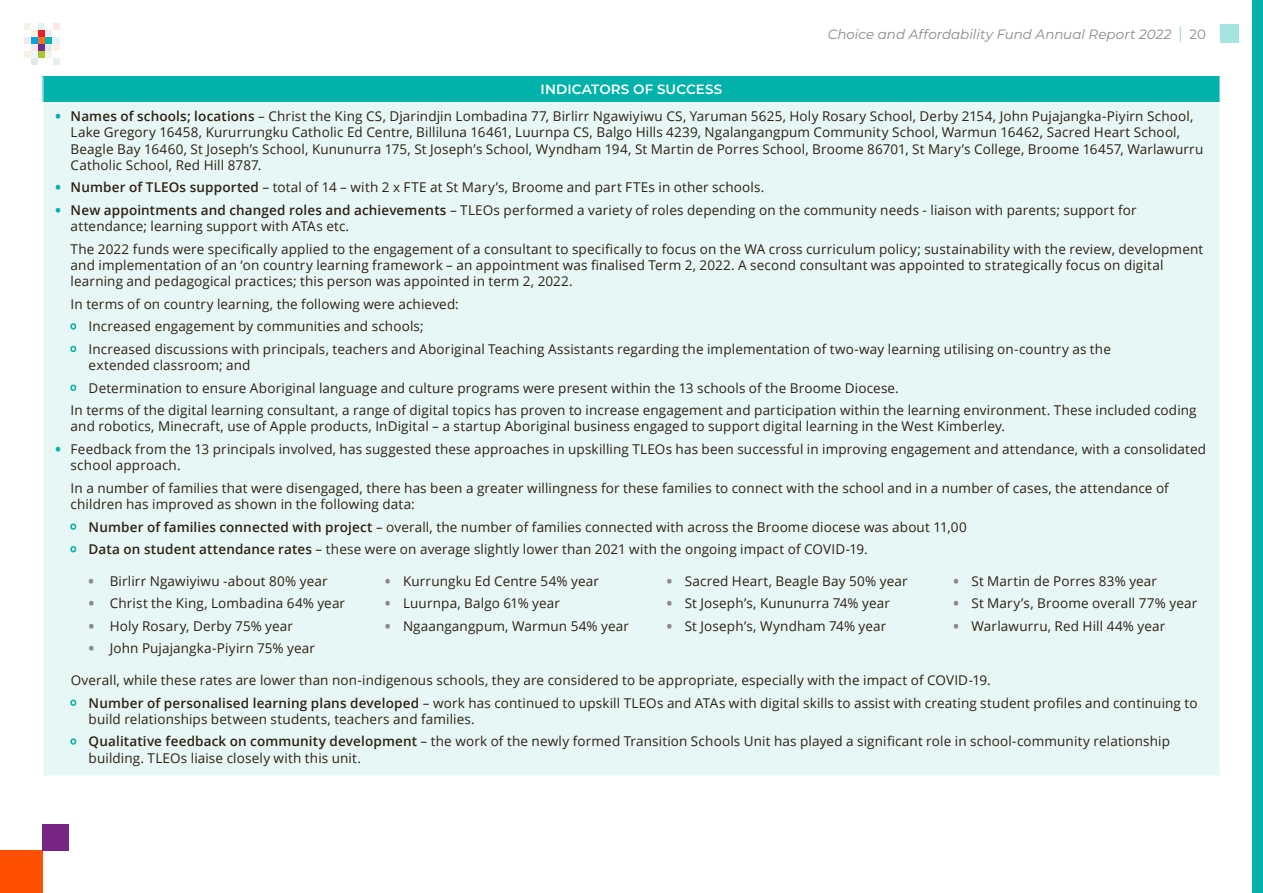
<style>
.page{position:relative;width:1263px;height:893px;background:#fff}
.page>*{position:absolute;margin:0;border:0;box-sizing:border-box;transform-origin:0 0}
.t1{font:13.5px/16.2px "Open Sans";letter-spacing:.01em;color:#2e2113}
.t2{font:italic 13.5px "Montserrat";color:#8c8986}
.t3{font:600 13.5px "Montserrat";letter-spacing:.01em;color:#fff}
.s1{font-style:normal;font-size:16.8px;color:#80d8d4}
.s2{font-style:normal}
.s3{font-weight:800;color:#00b2a9}
.s4{font-weight:600}
.s5{font-weight:800;color:#8c8986}
</style>
<div class="page">
<div style="left:1220px;top:24px;width:19px;height:19px;background:#a6e4e1"></div>
<div style="left:38px;top:44px;width:7px;height:7px;background:#6f2c91"></div>
<div style="left:38px;top:52px;width:7px;height:6px;background:#adc32b"></div>
<div style="left:38px;top:37px;width:7px;height:7px;background:#f36f21"></div>
<div style="left:38px;top:30px;width:7px;height:6px;background:#ed1d24"></div>
<div style="left:31px;top:37px;width:7px;height:7px;background:#00a5e4"></div>
<div style="left:46px;top:37px;width:6px;height:7px;background:#00b5ad"></div>
<div style="left:31px;top:44px;width:7px;height:7px;background:#fde8e6"></div>
<div style="left:46px;top:44px;width:6px;height:7px;background:#e6e7e8"></div>
<div style="left:31px;top:59px;width:7px;height:6px;background:#e6e7e8"></div>
<div style="left:38px;top:23px;width:7px;height:6px;background:#e3f3f1"></div>
<div style="left:31px;top:30px;width:7px;height:6px;background:#fff1e2"></div>
<div style="left:24px;top:37px;width:6px;height:7px;background:#f0e8f3"></div>
<svg style="left:24px;top:52px;width:6px;height:6px"></svg>
<div style="left:31px;top:52px;width:7px;height:6px;background:#e9f7fe"></div>
<svg style="left:24px;top:23px;width:6px;height:6px"></svg>
<div style="left:53px;top:44px;width:6px;height:7px;background:#fff1e2"></div>
<div style="left:53px;top:37px;width:6px;height:7px;background:#e1f4fd"></div>
<svg style="left:46px;top:52px;width:13px;height:13px"></svg>
<svg style="left:46px;top:23px;width:13px;height:13px"></svg>
<div style="left:43px;top:77px;width:1177px;height:25px;background:#00b2a9"></div>
<div style="left:44px;top:102px;width:1176px;height:673px;background:#e6f7f6"></div>
<svg style="left:43px;top:77px;width:1px;height:25px"></svg>
<div style="left:0;top:850px;width:43px;height:43px;background:#fe5000"></div>
<div style="left:43px;top:824px;width:26px;height:26px;background:#772583"></div>
<div style="left:1252px;top:0;width:11px;height:893px;background:#00b2a9"></div>
<p class="t2" style="left:828px;top:25px;width:380px">Choice and Affordability Fund Annual Report 2022 <span class="s1">|</span> <span class="s2">20</span></p>
<p class="t3" style="left:541px;top:79px;width:183px">INDICATORS OF SUCCESS</p>
<p class="t1" style="left:71px;top:108px;width:1134px;text-indent:-15px"><span class="s3">•</span> <span class="s4">Names of schools; locations</span> – Christ the King CS, Djarindjin Lombadina 77, Birlirr Ngawiyiwu CS, Yaruman 5625, Holy Rosary School, Derby 2154, John Pujajangka-Piyirn School, Lake Gregory 16458, Kururrungku Catholic Ed Centre, Billiluna 16461, Luurnpa CS, Balgo Hills 4239, Ngalangangpum Community School, Warmun 16462, Sacred Heart School, Beagle Bay 16460, St Joseph’s School, Kununurra 175, St Joseph’s School, Wyndham 194, St Martin de Porres School, Broome 86701, St Mary’s College, Broome 16457, Warlawurru Catholic School, Red Hill 8787.</p>
<p class="t1" style="left:56px;top:179px;width:710px"><span class="s3">•</span> <span class="s4">Number of TLEOs supported</span> – total of 14 – with 2 x FTE at St Mary’s, Broome and part FTEs in other schools.</p>
<p class="t1" style="left:71px;top:202px;width:1067px;text-indent:-15px"><span class="s3">•</span> <span class="s4">New appointments and changed roles and achievements</span> – TLEOs performed a variety of roles depending on the community needs - liaison with parents; support for attendance; learning support with ATAs etc.</p>
<p class="t1" style="left:71px;top:240px;width:1134px">The 2022 funds were specifically applied to the engagement of a consultant to specifically to focus on the WA cross curriculum policy; sustainability with the review, development and implementation of an ‘on country learning framework – an appointment was finalised Term 2, 2022. A second consultant was appointed to strategically focus on digital learning and pedagogical practices; this person was appointed in term 2, 2022.</p>
<p class="t1" style="left:71px;top:295px;width:390px">In terms of on country learning, the following were achieved:</p>
<p class="t1" style="left:71px;top:318px;width:355px"><span class="s3">•</span> Increased engagement by communities and schools;</p>
<p class="t1" style="left:89px;top:341px;width:1024px;text-indent:-18px"><span class="s3">•</span> Increased discussions with principals, teachers and Aboriginal Teaching Assistants regarding the implementation of two-way learning utilising on-country as the extended classroom; and</p>
<p class="t1" style="left:71px;top:376px;width:1127px;line-height:22.5px"><span class="s3">•</span> Determination to ensure Aboriginal language and culture programs were present within the 13 schools of the Broome Diocese.<br>In terms of the digital learning consultant, a range of digital topics has proven to increase engagement and participation within the learning environment. These included coding</p>
<p class="t1" style="left:71px;top:418px;width:936px">and robotics, Minecraft, use of Apple products, InDigital – a startup Aboriginal business engaged to support digital learning in the West Kimberley.</p>
<p class="t1" style="left:71px;top:441px;width:1137px;text-indent:-15px"><span class="s3">•</span> Feedback from the 13 principals involved, has suggested these approaches in upskilling TLEOs has been successful in improving engagement and attendance, with a consolidated school approach.</p>
<p class="t1" style="left:71px;top:479px;width:1100px">In a number of families that were disengaged, there has been a greater willingness for these families to connect with the school and in a number of cases, the attendance of children has improved as shown in the following data:</p>
<p class="t1" style="left:71px;top:518px;width:898px"><span class="s3">•</span> <span class="s4">Number of families connected with project</span> – overall, the number of families connected with across the Broome diocese was about 11,00</p>
<p class="t1" style="left:71px;top:541px;width:799px"><span class="s3">•</span> <span class="s4">Data on student attendance rates</span> – these were on average slightly lower than 2021 with the ongoing impact of COVID-19.</p>
<p class="t1" style="left:89px;top:572px;width:240px"><span class="s5">•</span> Birlirr Ngawiyiwu -about 80% year</p>
<p class="t1" style="left:89px;top:595px;width:258px"><span class="s5">•</span> Christ the King, Lombadina 64% year</p>
<p class="t1" style="left:89px;top:618px;width:206px"><span class="s5">•</span> Holy Rosary, Derby 75% year</p>
<p class="t1" style="left:89px;top:640px;width:228px"><span class="s5">•</span> John Pujajangka-Piyirn 75% year</p>
<p class="t1" style="left:953px;top:572px;width:205px"><span class="s5">•</span> St Martin de Porres 83% year</p>
<p class="t1" style="left:953px;top:595px;width:245px"><span class="s5">•</span> St Mary’s, Broome overall 77% year</p>
<p class="t1" style="left:953px;top:617px;width:213px"><span class="s5">•</span> Warlawurru, Red Hill 44% year</p>
<p class="t1" style="left:667px;top:572px;width:242px"><span class="s5">•</span> Sacred Heart, Beagle Bay 50% year</p>
<p class="t1" style="left:667px;top:595px;width:225px"><span class="s5">•</span> St Joseph’s, Kununurra 74% year</p>
<p class="t1" style="left:667px;top:617px;width:221px"><span class="s5">•</span> St Joseph’s, Wyndham 74% year</p>
<p class="t1" style="left:385px;top:572px;width:215px"><span class="s5">•</span> Kurrungku Ed Centre 54% year</p>
<p class="t1" style="left:385px;top:595px;width:177px"><span class="s5">•</span> Luurnpa, Balgo 61% year</p>
<p class="t1" style="left:385px;top:618px;width:245px"><span class="s5">•</span> Ngaangangpum, Warmun 54% year</p>
<p class="t1" style="left:71px;top:672px;width:921px">Overall, while these rates are lower than non-indigenous schools, they are considered to be appropriate, especially with the impact of COVID-19.</p>
<p class="t1" style="left:89px;top:694px;width:1110px;text-indent:-18px"><span class="s3">•</span> <span class="s4">Number of personalised learning plans developed</span> – work has continued to upskill TLEOs and ATAs with digital skills to assist with creating student profiles and continuing to build relationships between students, teachers and families.</p>
<p class="t1" style="left:89px;top:733px;width:1083px;text-indent:-18px"><span class="s3">•</span> <span class="s4">Qualitative feedback on community development</span> – the work of the newly formed Transition Schools Unit has played a significant role in school-community relationship building. TLEOs liaise closely with this unit.</p>
</div>
